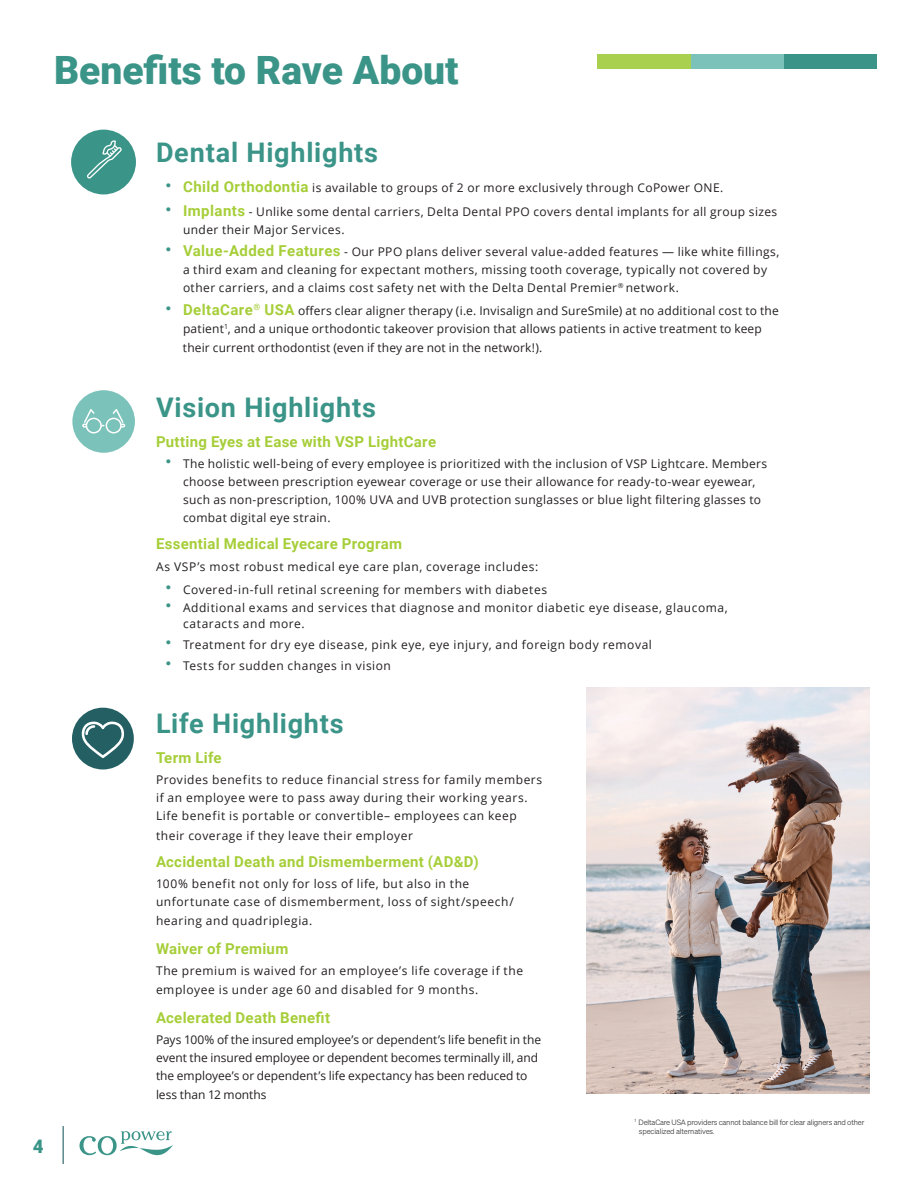
<style>
.page{position:relative;width:918px;height:1188px;background:#fff}
.page>*{position:absolute;margin:0;border:0;box-sizing:border-box;transform-origin:0 0}
.t1{font:900 39px "Roboto";color:#3b9488}
.t2{font:700 27px "Roboto";letter-spacing:.03em;color:#3b9488}
.t3{font:900 18.6px "Roboto";color:#3b9488}
.t4{font:700 15px "Roboto";letter-spacing:.02em;color:#a6ce39}
.t5{font:12px/18px "Open Sans";letter-spacing:.035em;color:#231f20}
.t6{font:12px/18px "Open Sans";letter-spacing:-.005em;color:#231f20}
.t7{font:12px/18px "Open Sans";letter-spacing:.015em;color:#231f20;text-align:center}
.t8{font:12px "Open Sans";letter-spacing:.01em;color:#231f20}
.t9{font:7.5px/9px "Sohne Leicht";letter-spacing:-.02em;color:#312f30}
.s1{font-family:"Sinkin Sans 300";font-weight:300;font-size:16.5px;color:#3b9488}
.s2{font-family:"Roboto";font-weight:700;font-size:15px;color:#a6ce39}
</style>
<div class="page">
<hr style="left:63px;top:1126px;width:1px;height:38px;background:#115254">
<svg style="left:80px;top:1131px;width:93px;height:25px"></svg>
<div style="left:784px;top:54px;width:93px;height:15px;background:#3b9488"></div>
<div style="left:691px;top:54px;width:93px;height:15px;background:#7bc2ba"></div>
<div style="left:597px;top:54px;width:94px;height:15px;background:#a9d04f"></div>
<img style="left:586px;top:687px;width:284px;height:407px">
<svg style="left:69px;top:127px;width:70px;height:70px;background:#56a398"></svg>
<div style="left:66px;top:124px;width:75px;height:76px;border:5px solid #fff;border-radius:50%"></div>
<svg style="left:87px;top:140px;width:35px;height:38px"></svg>
<div style="left:70px;top:388px;width:67px;height:67px;background:#7bc2ba;border-radius:50%"></div>
<div style="left:68px;top:386px;width:71px;height:71px;border:5px solid #fff;border-radius:50%"></div>
<svg style="left:82px;top:409px;width:43px;height:25px"></svg>
<div style="left:72px;top:708px;width:62px;height:62px;background:#235f63;border-radius:50%"></div>
<svg style="left:81px;top:721px;width:43px;height:37px"></svg>
<h1 class="t1" style="left:54px;top:43px;width:406px">Benefits to Rave About</h1>
<h3 class="t3" style="left:33px;top:1133px;width:12px">4</h3>
<h2 class="t2" style="left:156px;top:133px;width:224px">Dental Highlights</h2>
<p class="t5" style="left:166px;top:178px;width:558px"><span class="s1">•</span> <span class="s2">Child Orthodontia</span> is available to groups of 2 or more exclusively through CoPower ONE.</p>
<p class="t5" style="left:183px;top:202px;width:596px;text-indent:-17px"><span class="s1">•</span> <span class="s2">Implants</span> - Unlike some dental carriers, Delta Dental PPO covers dental implants for all group sizes under their Major Services.</p>
<p class="t5" style="left:183px;top:243px;width:598px;text-indent:-17px"><span class="s1">•</span> <span class="s2">Value-Added Features</span> - Our PPO plans deliver several value-added features — like white fillings, a third exam and cleaning for expectant mothers, missing tooth coverage, typically not covered by other carriers, and a claims cost safety net with the Delta Dental Premier<sup>®</sup> network.</p>
<p class="t7" style="left:166px;top:301px;width:614px"><span class="s1">•</span> <span class="s2">DeltaCare</span><sup>®</sup> <span class="s2">USA</span> offers clear aligner therapy (i.e. Invisalign and SureSmile) at no additional cost to the patient<sup>1</sup>, and a unique orthodontic takeover provision that allows patients in active treatment to keep</p>
<p class="t8" style="left:183px;top:340px;width:361px">their current orthodontist (even if they are not in the network!).</p>
<h2 class="t2" style="left:156px;top:388px;width:222px">Vision Highlights</h2>
<p class="t4" style="left:156px;top:431px;width:282px">Putting Eyes at Ease with VSP LightCare</p>
<p class="t5" style="left:183px;top:454px;width:586px;text-indent:-16px"><span class="s1">•</span> The holistic well-being of every employee is prioritized with the inclusion of VSP Lightcare. Members choose between prescription eyewear coverage or use their allowance for ready-to-wear eyewear, such as non-prescription, 100% UVA and UVB protection sunglasses or blue light filtering glasses to combat digital eye strain.</p>
<p class="t4" style="left:156px;top:533px;width:248px">Essential Medical Eyecare Program</p>
<p class="t5" style="left:156px;top:557px;width:384px">As VSP’s most robust medical eye care plan, coverage includes:</p>
<p class="t5" style="left:166px;top:580px;width:382px"><span class="s1">•</span> Covered-in-full retinal screening for members with diabetes</p>
<p class="t5" style="left:183px;top:599px;width:546px;line-height:16.5px;text-indent:-16px"><span class="s1">•</span> Additional exams and services that diagnose and monitor diabetic eye disease, glaucoma, cataracts and more.</p>
<p class="t5" style="left:166px;top:635px;width:487px"><span class="s1">•</span> Treatment for dry eye disease, pink eye, eye injury, and foreign body removal</p>
<p class="t5" style="left:166px;top:656px;width:226px"><span class="s1">•</span> Tests for sudden changes in vision</p>
<h2 class="t2" style="left:156px;top:705px;width:189px">Life Highlights</h2>
<p class="t4" style="left:156px;top:747px;width:67px">Term Life</p>
<p class="t5" style="left:156px;top:771px;width:388px">Provides benefits to reduce financial stress for family members if an employee were to pass away during their working years.<br>Life benefit is portable or convertible– employees can keep</p>
<p class="t5" style="left:156px;top:826px;width:258px">their coverage if they leave their employer</p>
<p class="t4" style="left:156px;top:851px;width:324px">Accidental Death and Dismemberment (AD&amp;D)</p>
<p class="t5" style="left:156px;top:874px;width:359px">100% benefit not only for loss of life, but also in the unfortunate case of dismemberment, loss of sight/speech/</p>
<p class="t5" style="left:156px;top:912px;width:158px">hearing and quadriplegia.</p>
<p class="t4" style="left:156px;top:938px;width:134px">Waiver of Premium</p>
<p class="t5" style="left:156px;top:960px;width:369px;line-height:19.5px">The premium is waived for an employee’s life coverage if the employee is under age 60 and disabled for 9 months.</p>
<p class="t4" style="left:156px;top:1007px;width:176px">Acelerated Death Benefit</p>
<p class="t6" style="left:156px;top:1030px;width:387px">Pays 100% of the insured employee’s or dependent’s life benefit in the event the insured employee or dependent becomes terminally ill, and the employee’s or dependent’s life expectancy has been reduced to</p>
<p class="t6" style="left:156px;top:1086px;width:112px">less than 12 months</p>
<p class="t9" style="left:639px;top:1118px;width:227px;text-indent:-4px"><sup>1</sup> DeltaCare USA providers cannot balance bill for clear aligners and other specialized alternatives.</p>
</div>
